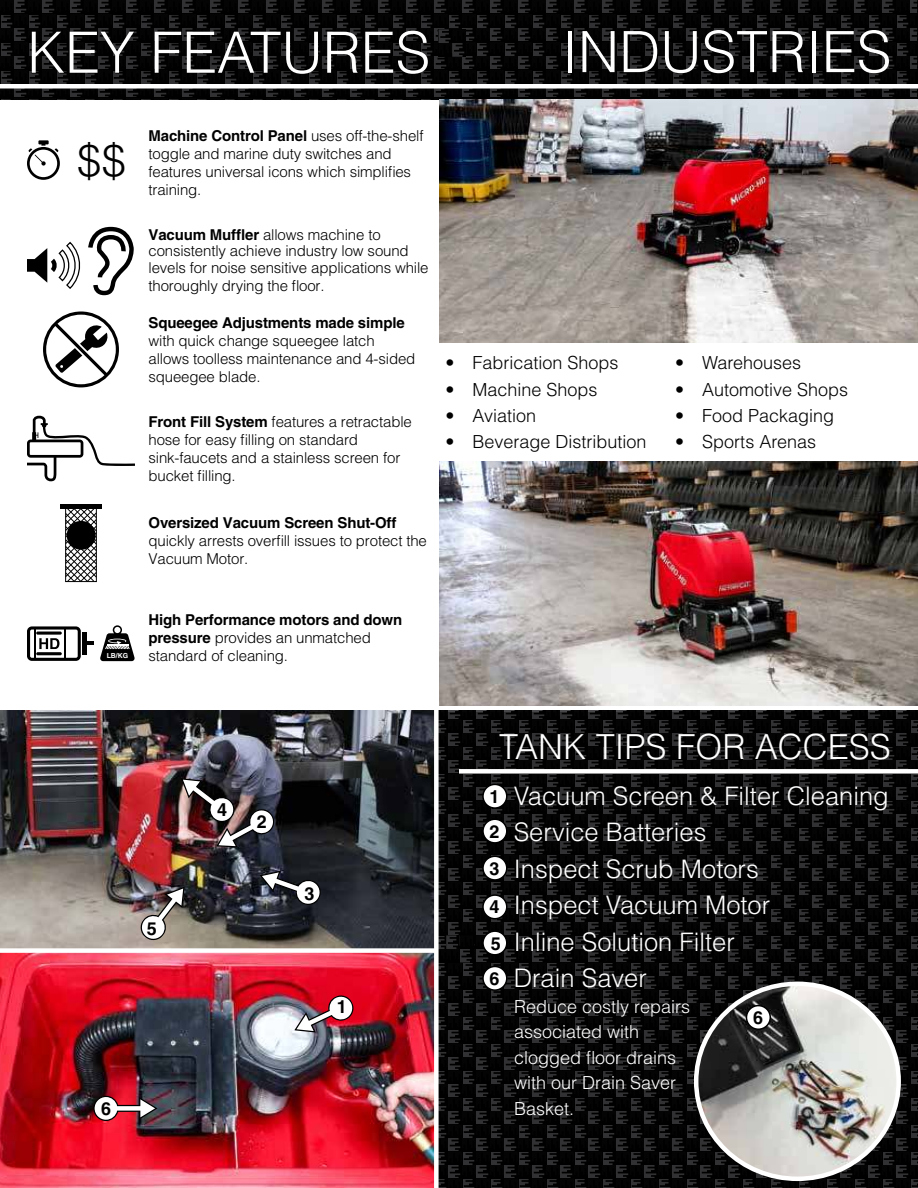
<style>
.page{position:relative;width:918px;height:1188px;background:#fff}
.page>*{position:absolute;margin:0;border:0;box-sizing:border-box;transform-origin:0 0}
.t1{font:300 57px "Helvetica";color:#fff}
.t2{font:300 44.4px "Helvetica";color:#000}
.t3{font:300 34.5px "Helvetica";color:#fff}
.t4{font:300 25.5px/36.6px "Helvetica";color:#fff}
.t5{font:300 18px "Helvetica";color:#000}
.t6{font:300 18px/25.5px "Helvetica";color:#fff}
.t7{font:700 18px/34.8px "Helvetica";color:#000}
.t8{font:300 15px/18px "Helvetica";letter-spacing:-.01em;color:#000}
.t9{font:700 15px "Helvetica";letter-spacing:-.01em;color:#000}
.t10{font:700 6.9px "Helvetica";color:#fff}
.s1{font-weight:700}
</style>
<div class="page">
<svg style="left:0;top:0;width:918px;height:100px;fill:#040404"></svg>
<div style="left:0;top:84px;width:918px;height:5px;background:#fff"></div>
<svg style="left:439px;top:712px;width:479px;height:476px;fill:#040404"></svg>
<img style="left:0;top:711px;width:434px;height:237px">
<img style="left:0;top:953px;width:434px;height:235px">
<svg style="left:260px;top:871px;width:62px;height:36px"></svg>
<img style="left:294px;top:994px;width:61px;height:39px">
<svg style="left:93px;top:1096px;width:65px;height:25px"></svg>
<img style="left:181px;top:778px;width:95px;height:70px">
<svg style="left:139px;top:887px;width:46px;height:55px"></svg>
<svg style="left:43px;top:311px;width:76px;height:77px"></svg>
<svg style="left:27px;top:416px;width:108px;height:65px"></svg>
<hr style="left:60px;top:504px;width:42px;height:4px;background:#000">
<svg style="left:64px;top:508px;width:34px;height:75px"></svg>
<div style="left:67px;top:521px;width:29px;height:29px;background:#000;border-radius:50%"></div>
<div style="left:82px;top:632px;width:5px;height:22px;background:#000"></div>
<svg style="left:88px;top:642px;width:6px;height:3px"></svg>
<svg style="left:27px;top:626px;width:54px;height:35px"></svg>
<svg style="left:100px;top:625px;width:35px;height:36px"></svg>
<svg style="left:27px;top:140px;width:33px;height:40px"></svg>
<svg style="left:27px;top:226px;width:107px;height:70px"></svg>
<div style="left:459px;top:769px;width:459px;height:5px;background:#fff"></div>
<div style="left:483px;top:784px;width:24px;height:24px;background:#fff;border-radius:50%"></div>
<div style="left:482px;top:784px;width:26px;height:25px;border:2px solid #000;border-radius:50%"></div>
<div style="left:483px;top:819px;width:24px;height:24px;background:#fff;border-radius:50%"></div>
<div style="left:482px;top:818px;width:26px;height:26px;border:2px solid #000;border-radius:50%"></div>
<div style="left:483px;top:856px;width:24px;height:24px;background:#fff;border-radius:50%"></div>
<div style="left:482px;top:856px;width:26px;height:25px;border:2px solid #000;border-radius:50%"></div>
<div style="left:483px;top:931px;width:24px;height:24px;background:#fff;border-radius:50%"></div>
<div style="left:482px;top:930px;width:26px;height:26px;border:2px solid #000;border-radius:50%"></div>
<div style="left:483px;top:966px;width:24px;height:24px;background:#fff;border-radius:50%"></div>
<div style="left:482px;top:966px;width:26px;height:25px;border:2px solid #000;border-radius:50%"></div>
<div style="left:483px;top:895px;width:24px;height:24px;background:#fff;border-radius:50%"></div>
<div style="left:482px;top:894px;width:26px;height:25px;border:2px solid #000;border-radius:50%"></div>
<img style="left:440px;top:99px;width:478px;height:244px">
<img style="left:440px;top:461px;width:478px;height:245px">
<img style="left:696px;top:984px;width:203px;height:195px">
<div style="left:694px;top:982px;width:207px;height:199px;border:5px solid #fff;border-radius:50%"></div>
<div style="left:746px;top:1006px;width:24px;height:23px;background:#fff;border-radius:50%"></div>
<div style="left:746px;top:1005px;width:25px;height:25px;border:2px solid #000;border-radius:50%"></div>
<h1 class="t1" style="left:27px;top:29px;width:405px">KEY FEATURES</h1>
<h1 class="t1" style="left:562px;top:28px;width:331px">INDUSTRIES</h1>
<h2 class="t2" style="left:77px;top:142px;width:51px">$$</h2>
<p class="t10" style="left:107px;top:653px;width:23px">LB/KG</p>
<p class="t8" style="left:148px;top:127px;width:277px"><span class="s1">Machine Control Panel</span> uses off-the-shelf toggle and marine duty switches and features universal icons which simplifies training.</p>
<p class="t8" style="left:148px;top:227px;width:282px;line-height:16.5px"><span class="s1">Vacuum Muffler</span> allows machine to consistently achieve industry low sound levels for noise sensitive applications while</p>
<p class="t8" style="left:149px;top:277px;width:178px">thoroughly drying the floor.</p>
<p class="t9" style="left:149px;top:317px;width:258px">Squeegee Adjustments made simple</p>
<p class="t8" style="left:149px;top:333px;width:268px">with quick change squeegee latch allows toolless maintenance and 4-sided squeegee blade.</p>
<p class="t8" style="left:149px;top:414px;width:265px"><span class="s1">Front Fill System</span> features a retractable hose for easy filling on standard sink-faucets and a stainless screen for bucket filling.</p>
<p class="t9" style="left:149px;top:517px;width:249px">Oversized Vacuum Screen Shut-Off</p>
<p class="t8" style="left:149px;top:532px;width:280px">quickly arrests overfill issues to protect the<br>Vacuum Motor.</p>
<p class="t5" style="left:446px;top:355px;width:175px">• Fabrication Shops</p>
<p class="t5" style="left:675px;top:355px;width:128px">• Warehouses</p>
<p class="t5" style="left:446px;top:382px;width:154px">• Machine Shops</p>
<p class="t5" style="left:675px;top:382px;width:175px">• Automotive Shops</p>
<p class="t5" style="left:446px;top:408px;width:92px">• Aviation</p>
<p class="t5" style="left:675px;top:408px;width:161px">• Food Packaging</p>
<p class="t5" style="left:446px;top:434px;width:203px">• Beverage Distribution</p>
<p class="t5" style="left:675px;top:434px;width:143px">• Sports Arenas</p>
<p class="t8" style="left:149px;top:612px;width:255px"><span class="s1">High Performance motors and down pressure</span> provides an unmatched standard of cleaning.</p>
<p class="t7" style="left:147px;top:913px;width:12px">5</p>
<p class="t7" style="left:101px;top:1093px;width:12px">6</p>
<p class="t7" style="left:217px;top:794px;width:12px">4</p>
<p class="t7" style="left:257px;top:806px;width:12px">2</p>
<p class="t7" style="left:304px;top:878px;width:12px">3</p>
<p class="t7" style="left:337px;top:991px;width:12px">1</p>
<h3 class="t3" style="left:499px;top:732px;width:393px">TANK TIPS FOR ACCESS</h3>
<h3 class="t4" style="left:514px;top:779px;width:377px">Vacuum Screen &amp; Filter Cleaning<br>Service Batteries<br>Inspect Scrub Motors<br>Inspect Vacuum Motor<br>Inline Solution Filter<br>Drain Saver</h3>
<p class="t7" style="left:489px;top:781px;width:12px">1<br>2</p>
<p class="t7" style="left:490px;top:853px;width:12px">3</p>
<p class="t7" style="left:489px;top:891px;width:12px">4</p>
<p class="t7" style="left:490px;top:928px;width:13px;line-height:35.2px">5<br>6</p>
<p class="t6" style="left:514px;top:995px;width:178px">Reduce costly repairs associated with clogged floor drains with our Drain Saver<br>Basket.</p>
<p class="t7" style="left:753px;top:1002px;width:12px">6</p>
</div>
